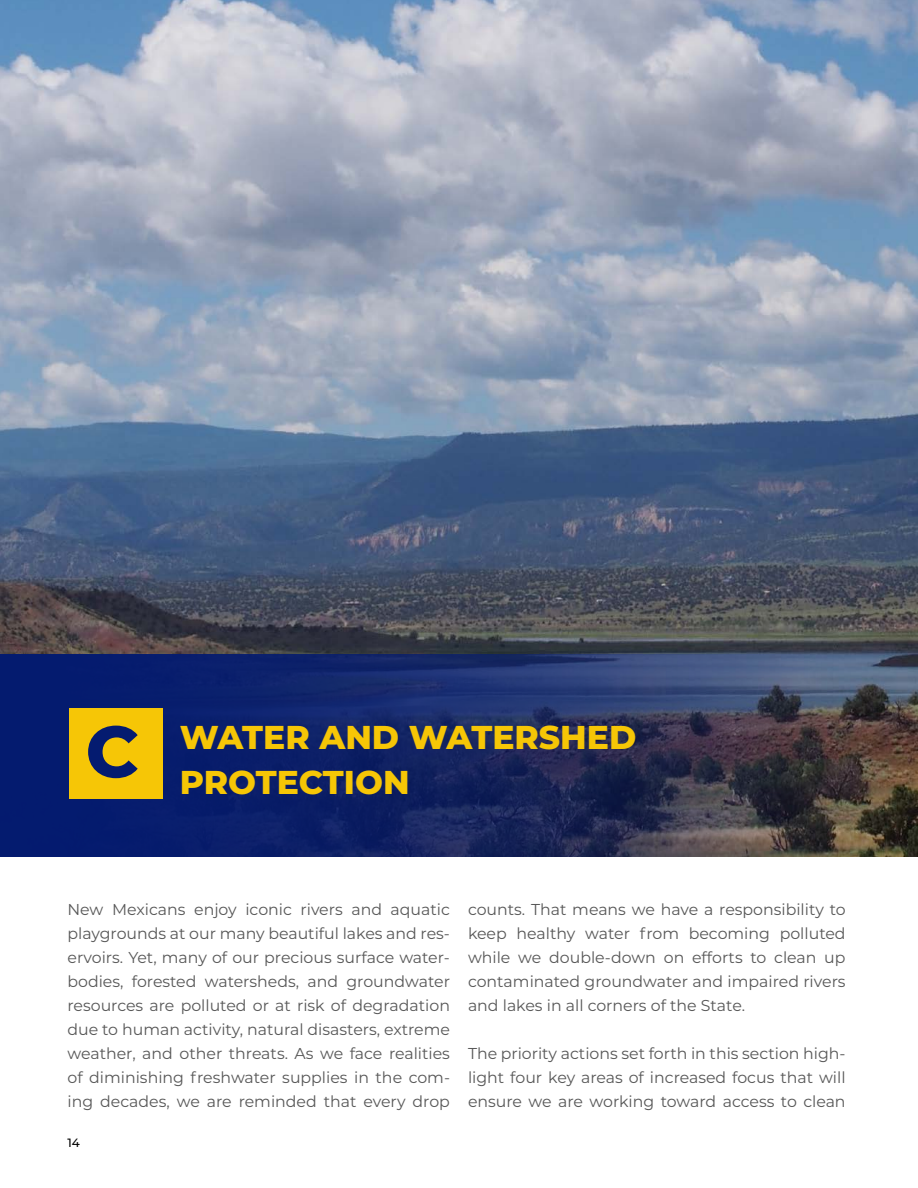
<style>
.page{position:relative;width:918px;height:1188px;background:#fff}
.page>*{position:absolute;margin:0;border:0;box-sizing:border-box;transform-origin:0 0}
.t1{font:800 33px/45px "Montserrat";color:#f6c606}
.t2{font:15.75px/24px "Montserrat";color:#575757;text-align:justify}
.t3{font:100 12px "Montserrat";color:#000}
</style>
<div class="page">
<img style="left:0;top:0;width:918px;height:856px">
<svg style="left:834px;top:654px;width:82px;height:202px"></svg>
<svg style="left:0;top:654px;width:834px;height:202px"></svg>
<div style="left:69px;top:708px;width:94px;height:91px;background:#f6c606"></div>
<h1 class="t1" style="left:86px;top:713px;width:552px;text-indent:94px">WATER AND WATERSHED<br><sup>C</sup> PROTECTION</h1>
<p class="t2" style="left:68px;top:897px;width:384px">New Mexicans enjoy iconic rivers and aquatic playgrounds at our many beautiful lakes and res&shy;ervoirs. Yet, many of our precious surface water&shy;bodies, forested watersheds, and groundwater resources are polluted or at risk of degradation due to human activity, natural disasters, extreme weather, and other threats. As we face realities of diminishing freshwater supplies in the com&shy;ing decades, we are reminded that every drop</p>
<p class="t2" style="left:468px;top:897px;width:379px">counts. That means we have a responsibility to keep healthy water from becoming polluted while we double-down on efforts to clean up contaminated groundwater and impaired rivers and lakes in all corners of the State.</p>
<p class="t2" style="left:468px;top:1041px;width:379px">The priority actions set forth in this section high&shy;light four key areas of increased focus that will ensure we are working toward access to clean</p>
<p class="t3" style="left:68px;top:1135px;width:14px">14</p>
</div>
